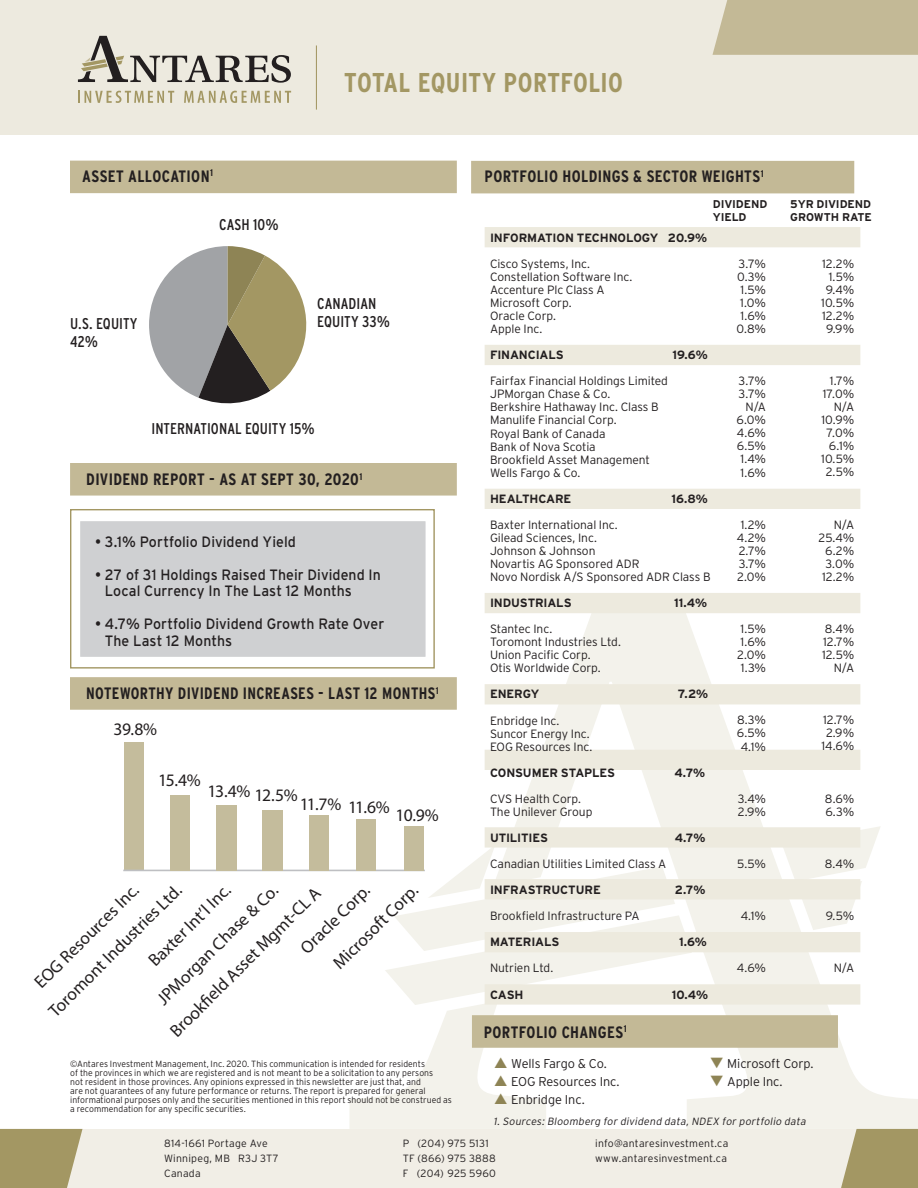
<style>
.page{position:relative;width:918px;height:1188px;background:#fff}
.page>*{position:absolute;margin:0;border:0;box-sizing:border-box;transform-origin:0 0}
.t1{font:700 condensed 27.15px "Interstate";letter-spacing:.015em;color:#a39763}
.t2{font:17.55px/30.3px "Myriad Pro";letter-spacing:-.075em;color:#231f20}
.t3{font:700 condensed 16.5px "Interstate";letter-spacing:.02em;color:#231f20}
.t4{font:condensed 15.6px/18px "Interstate";color:#231f20}
.t5{font:15px/16.5px "Interstate";letter-spacing:.005em;color:#231f20;scale:.94 1}
.t6{font:300 12.75px "Interstate";letter-spacing:-.01em;color:#231f20}
.t7{font:300 12px/13px "Interstate";letter-spacing:-.005em;color:#231f20}
.t8{font:700 12px "Interstate";letter-spacing:-.015em;color:#231f20}
.t9{font:700 11.25px/13.5px "Interstate";letter-spacing:-.01em;color:#231f20}
.t10{font:300 10.5px/15px "Interstate";letter-spacing:.02em;color:#231f20}
.t11{font:italic 300 10.5px "Interstate";color:#231f20}
.t12{font:300 9px/9px "Interstate";letter-spacing:.005em;color:#231f20;scale:.96 1}
.s1{color:#8e8455}
</style>
<div class="page">
<svg style="left:349px;top:598px;width:569px;height:531px"></svg>
<div style="left:0;top:0;width:918px;height:135px;background:#edeadf"></div>
<svg style="left:78px;top:91px;width:96px;height:12px"></svg>
<svg style="left:184px;top:91px;width:107px;height:12px"></svg>
<svg style="left:78px;top:36px;width:213px;height:47px"></svg>
<svg style="left:0;top:1129px;width:918px;height:59px;background:#e4e0d1"></svg>
<hr style="left:316px;top:45px;width:1px;height:65px;background:#a39763">
<div style="left:713px;top:0;width:205px;height:55px;background:#c3b996"></div>
<div style="left:471px;top:161px;width:383px;height:32px;background:#c3b996"></div>
<div style="left:485px;top:227px;width:375px;height:20px;background:#edeade"></div>
<div style="left:485px;top:345px;width:375px;height:20px;background:#edeade"></div>
<div style="left:485px;top:489px;width:375px;height:20px;background:#edeade"></div>
<div style="left:485px;top:593px;width:375px;height:20px;background:#edeade"></div>
<div style="left:485px;top:684px;width:375px;height:20px;background:#edeade"></div>
<div style="left:485px;top:750px;width:375px;height:20px;background:#edeade"></div>
<svg style="left:385px;top:826px;width:496px;height:179px"></svg>
<div style="left:70px;top:161px;width:387px;height:32px;background:#c3b996"></div>
<div style="left:70px;top:509px;width:365px;height:160px;border:1px solid #a39763"></div>
<div style="left:77px;top:518px;width:351px;height:142px;background:#cfd0d2;border:3px solid #fff"></div>
<div style="left:70px;top:463px;width:387px;height:33px;background:#c3b996"></div>
<div style="left:70px;top:677px;width:387px;height:33px;background:#c3b996"></div>
<div style="left:472px;top:1015px;width:366px;height:33px;background:#c3b996"></div>
<div style="left:124px;top:742px;width:19px;height:129px;background:#c4bc9c"></div>
<hr style="left:124px;top:870px;width:300px;height:1px;background:#bebfc2">
<div style="left:170px;top:795px;width:20px;height:76px;background:#c4bc9c"></div>
<div style="left:216px;top:805px;width:21px;height:66px;background:#c4bc9c"></div>
<div style="left:263px;top:810px;width:20px;height:61px;background:#c4bc9c"></div>
<div style="left:310px;top:815px;width:19px;height:56px;background:#c4bc9c"></div>
<div style="left:356px;top:819px;width:19px;height:52px;background:#c4bc9c"></div>
<div style="left:404px;top:826px;width:20px;height:45px;background:#c4bc9c"></div>
<svg style="left:149px;top:246px;width:158px;height:158px"></svg>
<h1 class="t1" style="left:344px;top:68px;width:280px">TOTAL EQUITY PORTFOLIO</h1>
<h3 class="t3" style="left:82px;top:167px;width:132px">ASSET ALLOCATION<sup>1</sup></h3>
<h3 class="t4" style="left:70px;top:314px;width:69px">U.S. EQUITY<br>42%</h3>
<h3 class="t4" style="left:219px;top:216px;width:61px">CASH 10%</h3>
<h3 class="t4" style="left:317px;top:294px;width:74px">CANADIAN<br>EQUITY 33%</h3>
<h3 class="t4" style="left:151px;top:419px;width:165px">INTERNATIONAL EQUITY 15%</h3>
<h3 class="t3" style="left:86px;top:470px;width:278px">DIVIDEND REPORT - AS AT SEPT 30, 2020<sup>1</sup></h3>
<p class="t5" style="left:95px;top:533px;width:215px">• 3.1% Portfolio Dividend Yield</p>
<p class="t5" style="left:105px;top:566px;width:295px;text-indent:-10px">• 27 of 31 Holdings Raised Their Dividend In<br>Local Currency In The Last 12 Months</p>
<p class="t5" style="left:105px;top:616px;width:299px;text-indent:-10px">• 4.7% Portfolio Dividend Growth Rate Over<br>The Last 12 Months</p>
<h3 class="t3" style="left:86px;top:684px;width:354px">NOTEWORTHY DIVIDEND INCREASES - LAST 12 MONTHS<sup>1</sup></h3>
<h2 class="t2" style="left:114px;top:713px;width:45px">39.8%</h2>
<h2 class="t2" style="left:158px;top:765px;width:44px">15.4%</h2>
<h2 class="t2" style="left:208px;top:778px;width:92px">13.4% 12.5%</h2>
<h2 class="t2" style="left:300px;top:788px;width:43px">11.7%</h2>
<h2 class="t2" style="left:348px;top:796px;width:92px">11.6% 10.9%</h2>
<h2 class="t2" style="left:20px;top:982px;width:181px;text-indent:10px;rotate:-45deg">EOG Resources Inc.<br>Toromont Industries Ltd.</h2>
<h2 class="t2" style="left:162px;top:1023px;width:206px;rotate:-45deg">Brook eld Asset Mgmt-CL A</h2>
<h2 class="t2" style="left:141px;top:952px;width:109px;rotate:-45deg">Baxter Int’l Inc.</h2>
<h2 class="t2" style="left:325px;top:955px;width:113px;rotate:-45deg">Microsoft Corp.</h2>
<h2 class="t2" style="left:149px;top:991px;width:164px;rotate:-45deg">JPMorgan Chase &amp; Co.</h2>
<h2 class="t2" style="left:293px;top:940px;width:91px;rotate:-45deg">Oracle Corp.</h2>
<p class="t12" style="left:70px;top:1059px;width:399px">©Antares Investment Management, Inc. 2020. This communication is intended for residents<br>of the provinces in which we are registered and is not meant to be a solicitation to any persons<br>not resident in those provinces. Any opinions expressed in this newsletter are just that, and<br>are not guarantees of any future performance or returns. The report is prepared for general informational purposes only and the securities mentioned in this report should not be construed as a recommendation for any specific securities.</p>
<h3 class="t3" style="left:485px;top:167px;width:281px">PORTFOLIO HOLDINGS &amp; SECTOR WEIGHTS<sup>1</sup></h3>
<p class="t9" style="left:713px;top:197px;width:56px">DIVIDEND<br>YIELD</p>
<p class="t9" style="left:790px;top:197px;width:83px">5YR DIVIDEND<br>GROWTH RATE</p>
<p class="t7" style="left:736px;top:257px;width:31px;text-align:center">3.7%<br>0.3%<br>1.5%<br>1.0%<br>1.6%<br>0.8%</p>
<p class="t8" style="left:490px;top:231px;width:219px">INFORMATION TECHNOLOGY 20.9%</p>
<p class="t7" style="left:490px;top:257px;width:144px">Cisco Systems, Inc.<br>Constellation Software Inc.<br>Accenture Plc Class A<br>Microsoft Corp.<br>Oracle Corp.<br>Apple Inc.</p>
<p class="t8" style="left:490px;top:348px;width:75px">FINANCIALS</p>
<p class="t8" style="left:673px;top:348px;width:37px">19.6%</p>
<p class="t7" style="left:490px;top:374px;width:179px">Fairfax Financial Holdings Limited<br>JPMorgan Chase &amp; Co.<br>Berkshire Hathaway Inc. Class B<br>Manulife Financial Corp.<br>Royal Bank of Canada<br>Bank of Nova Scotia<br>Brookfield Asset Management<br>Wells Fargo &amp; Co.</p>
<p class="t8" style="left:490px;top:492px;width:83px">HEALTHCARE</p>
<p class="t8" style="left:671px;top:492px;width:38px">16.8%</p>
<p class="t7" style="left:490px;top:518px;width:222px">Baxter International Inc.<br>Gilead Sciences, Inc.<br>Johnson &amp; Johnson<br>Novartis AG Sponsored ADR<br>Novo Nordisk A/S Sponsored ADR Class B</p>
<p class="t8" style="left:490px;top:596px;width:83px">INDUSTRIALS</p>
<p class="t8" style="left:674px;top:596px;width:34px">11.4%</p>
<p class="t7" style="left:490px;top:622px;width:132px">Stantec Inc.<br>Toromont Industries Ltd.<br>Union Pacific Corp.<br>Otis Worldwide Corp.</p>
<p class="t8" style="left:490px;top:688px;width:51px">ENERGY</p>
<p class="t8" style="left:678px;top:688px;width:32px">7.2%</p>
<p class="t7" style="left:490px;top:714px;width:104px">Enbridge Inc.<br>Suncor Energy Inc.<br>EOG Resources Inc.</p>
<p class="t8" style="left:490px;top:766px;width:127px">CONSUMER STAPLES</p>
<p class="t8" style="left:674px;top:766px;width:32px">4.7%</p>
<p class="t7" style="left:490px;top:792px;width:104px">CVS Health Corp.<br>The Unilever Group</p>
<p class="t8" style="left:490px;top:831px;width:59px">UTILITIES</p>
<p class="t8" style="left:675px;top:831px;width:32px">4.7%</p>
<p class="t7" style="left:490px;top:857px;width:178px">Canadian Utilities Limited Class A</p>
<p class="t8" style="left:490px;top:883px;width:112px">INFRASTRUCTURE</p>
<p class="t8" style="left:675px;top:883px;width:32px">2.7%</p>
<p class="t7" style="left:490px;top:909px;width:151px">Brookfield Infrastructure PA</p>
<p class="t8" style="left:490px;top:935px;width:71px">MATERIALS</p>
<p class="t8" style="left:679px;top:935px;width:29px">1.6%</p>
<p class="t7" style="left:490px;top:962px;width:65px">Nutrien Ltd.</p>
<p class="t8" style="left:490px;top:988px;width:35px">CASH</p>
<p class="t8" style="left:672px;top:988px;width:38px">10.4%</p>
<p class="t7" style="left:821px;top:257px;width:35px;text-align:right">12.2%<br>1.5%<br>9.4%<br>10.5%<br>12.2%<br>9.9%</p>
<p class="t7" style="left:821px;top:374px;width:35px;text-align:right">1.7%<br>17.0%<br>N/A<br>10.9%<br>7.0%<br>6.1%<br>10.5%<br>2.5%</p>
<p class="t7" style="left:737px;top:374px;width:31px;text-align:right">3.7%<br>3.7%<br>N/A<br>6.0%<br>4.6%<br>6.5%<br>1.4%<br>1.6%</p>
<p class="t7" style="left:819px;top:518px;width:37px;text-align:right">N/A<br>25.4%<br>6.2%<br>3.0%<br>12.2%</p>
<p class="t7" style="left:737px;top:518px;width:31px;text-align:center">1.2%<br>4.2%<br>2.7%<br>3.7%<br>2.0%</p>
<p class="t7" style="left:822px;top:622px;width:34px;text-align:right">8.4%<br>12.7%<br>12.5%<br>N/A</p>
<p class="t7" style="left:737px;top:622px;width:30px;text-align:center">1.5%<br>1.6%<br>2.0%<br>1.3%</p>
<p class="t7" style="left:821px;top:713px;width:34px;text-align:center">12.7%<br>2.9%<br>14.6%</p>
<p class="t7" style="left:737px;top:714px;width:31px;text-align:center">8.3%<br>6.5%<br>4.1%</p>
<p class="t7" style="left:825px;top:792px;width:31px">8.6%<br>6.3%</p>
<p class="t7" style="left:738px;top:792px;width:30px">3.4%<br>2.9%</p>
<p class="t7" style="left:825px;top:857px;width:31px">8.4%</p>
<p class="t7" style="left:737px;top:857px;width:30px">5.5%</p>
<p class="t7" style="left:826px;top:909px;width:30px">9.5%</p>
<p class="t7" style="left:741px;top:909px;width:27px">4.1%</p>
<p class="t7" style="left:834px;top:961px;width:22px">N/A</p>
<p class="t7" style="left:737px;top:962px;width:31px">4.6%</p>
<h3 class="t3" style="left:484px;top:1023px;width:145px">PORTFOLIO CHANGES<sup>1</sup></h3>
<p class="t6" style="left:494px;top:1056px;width:114px"><span class="s1">▲</span> Wells Fargo &amp; Co.</p>
<p class="t6" style="left:710px;top:1056px;width:105px"><span class="s1">▼</span> Microsoft Corp.</p>
<p class="t6" style="left:494px;top:1074px;width:127px"><span class="s1">▲</span> EOG Resources Inc.</p>
<p class="t6" style="left:710px;top:1074px;width:74px"><span class="s1">▼</span> Apple Inc.</p>
<p class="t6" style="left:494px;top:1092px;width:92px"><span class="s1">▲</span> Enbridge Inc.</p>
<p class="t11" style="left:494px;top:1116px;width:316px">1. Sources: Bloomberg for dividend data, NDEX for portfolio data</p>
<p class="t10" style="left:164px;top:1135px;width:116px">814-1661 Portage Ave<br>Winnipeg, MB R3J 3T7<br>Canada</p>
<p class="t10" style="left:595px;top:1135px;width:135px">info@antaresinvestment.ca www.antaresinvestment.ca</p>
<p class="t10" style="left:403px;top:1136px;width:95px">P (204) 975 5131<br>TF (866) 975 3888<br>F (204) 925 5960</p>
</div>
